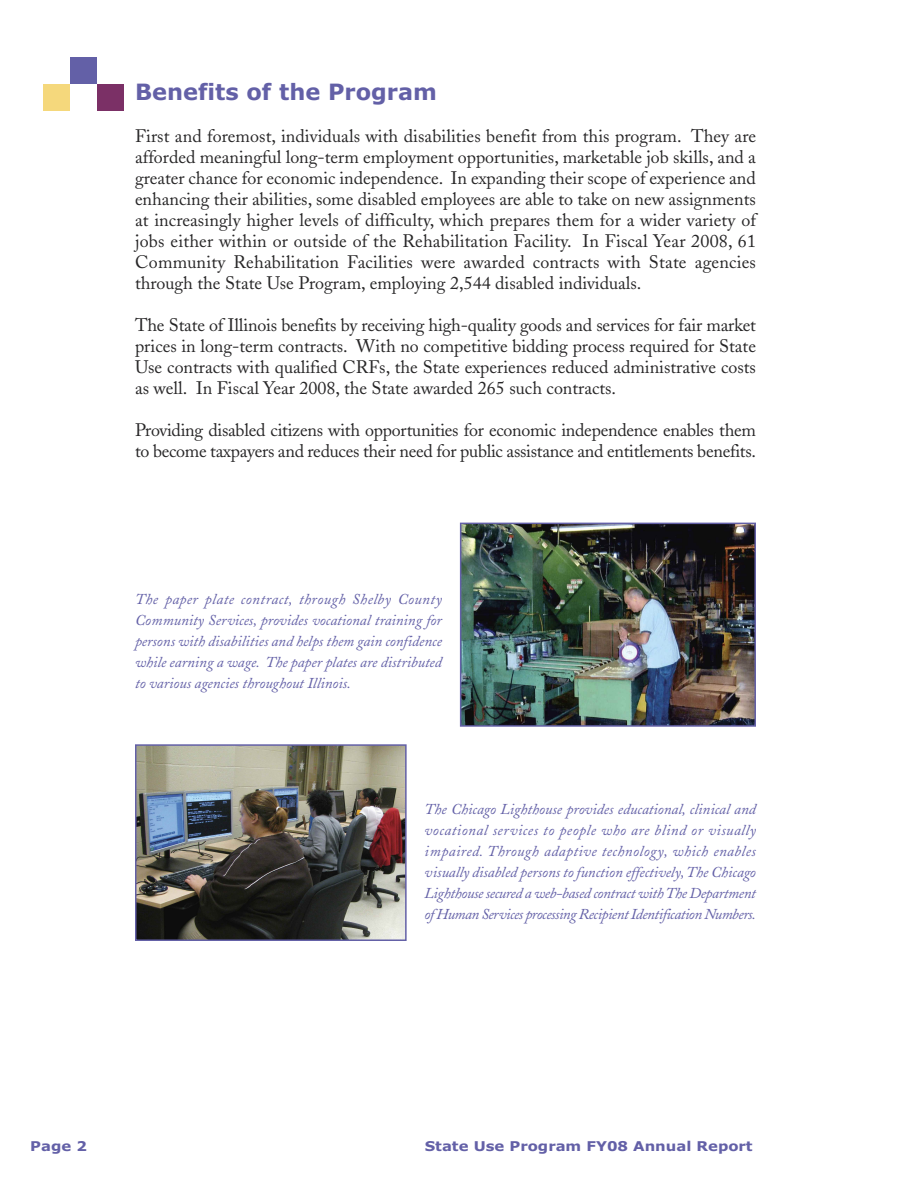
<style>
.page{position:relative;width:918px;height:1188px;background:#fff}
.page>*{position:absolute;margin:0;border:0;box-sizing:border-box;transform-origin:0 0}
.t1{font:700 22.5px "Verdana";color:#6360a7}
.t2{font:18px/21px "Adobe Caslon";letter-spacing:-.015em;color:#272627;text-align:justify}
.t3{font:italic 15px/21px "Adobe Caslon";letter-spacing:-.02em;color:#6360a7;text-align:justify}
.t4{font:700 13.5px "Verdana";color:#6360a7;scale:1.1 1}
</style>
<div class="page">
<img style="left:463px;top:526px;width:290px;height:198px">
<div style="left:460px;top:523px;width:296px;height:204px;border:2px solid #6360a7"></div>
<img style="left:138px;top:747px;width:266px;height:191px">
<div style="left:135px;top:744px;width:272px;height:197px;border:2px solid #6360a7"></div>
<div style="left:70px;top:57px;width:27px;height:27px;background:#6360a7"></div>
<div style="left:97px;top:84px;width:27px;height:27px;background:#7b3066"></div>
<div style="left:43px;top:84px;width:27px;height:27px;background:#f5d87c"></div>
<p class="t1" style="left:135px;top:79px;width:303px">Benefits of the Program</p>
<p class="t2" style="left:135px;top:127px;width:623px">First and foremost, individuals with disabilities benefit from this program. They are afforded meaningful long-term employment opportunities, marketable job skills, and a greater chance for economic independence. In expanding their scope of experience and enhancing their abilities, some disabled employees are able to take on new assignments at increasingly higher levels of difficulty, which prepares them for a wider variety of jobs either within or outside of the Rehabilitation Facility. In Fiscal Year 2008, 61<br>Community Rehabilitation Facilities were awarded contracts with State agencies through the State Use Program, employing 2,544 disabled individuals.</p>
<p class="t2" style="left:135px;top:316px;width:623px">The State of Illinois benefits by receiving high-quality goods and services for fair market prices in long-term contracts. With no competitive bidding process required for State Use contracts with qualified CRFs, the State experiences reduced administrative costs as well. In Fiscal Year 2008, the State awarded 265 such contracts.</p>
<p class="t2" style="left:135px;top:421px;width:623px">Providing disabled citizens with opportunities for economic independence enables them to become taxpayers and reduces their need for public assistance and entitlements benefits.</p>
<p class="t3" style="left:135px;top:590px;width:308px">The paper plate contract, through Shelby County Community Services, provides vocational training for persons with disabilities and helps them gain confidence while earning a wage. The paper plates are distributed to various agencies throughout Illinois.</p>
<p class="t3" style="left:425px;top:800px;width:333px">The Chicago Lighthouse provides educational, clinical and vocational services to people who are blind or visually impaired. Through adaptive technology, which enables visually disabled persons to function effectively, The Chicago Lighthouse secured a web-based contract withThe Department of Human Services processing Recipient Identification Numbers.</p>
<p class="t4" style="left:30px;top:1139px;width:53px">Page 2</p>
<p class="t4" style="left:425px;top:1139px;width:300px">State Use Program FY08 Annual Report</p>
</div>
